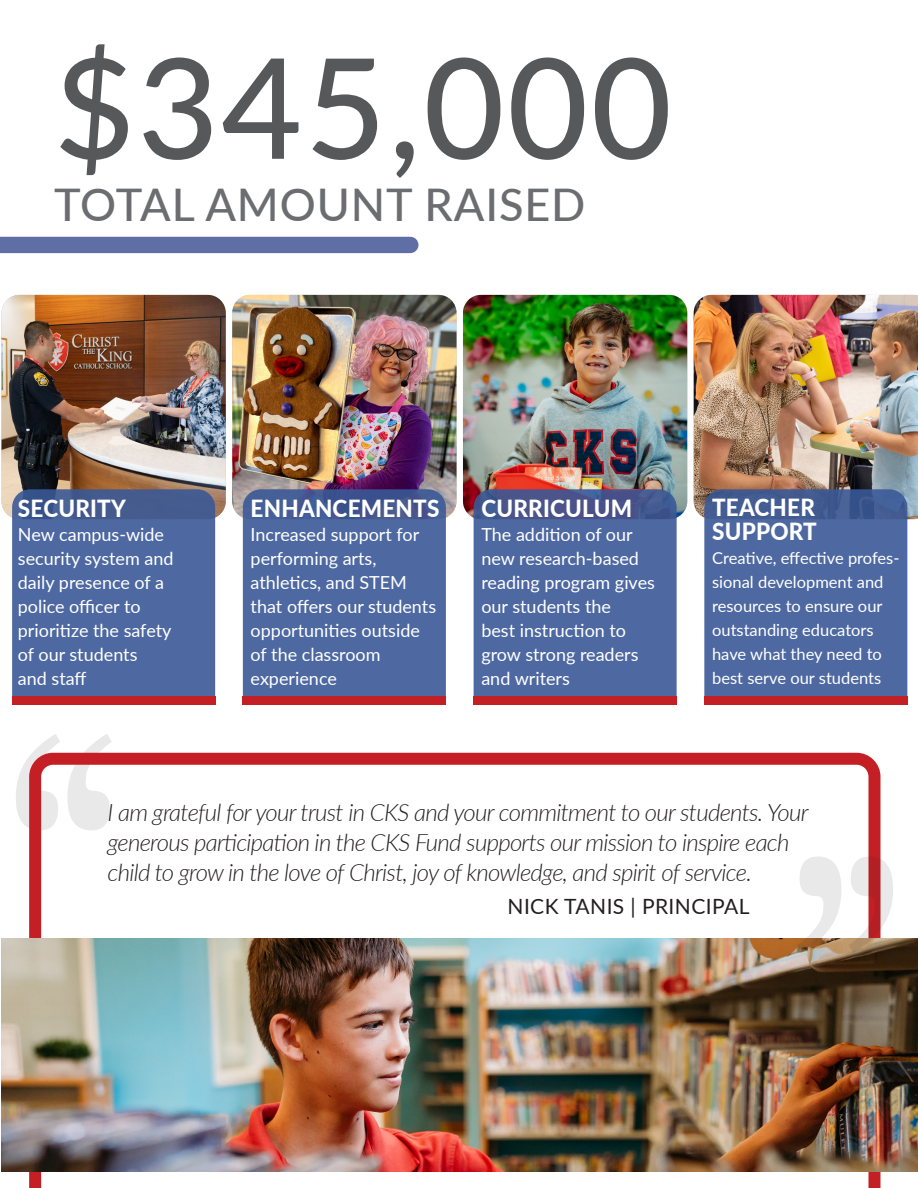
<style>
.page{position:relative;width:918px;height:1188px;background:#fff}
.page>*{position:absolute;margin:0;border:0;box-sizing:border-box;transform-origin:0 0}
.t1{font:348px "Marion";color:#231f20;scale:.86 1}
.t2{font:500 139.5px "Lato";letter-spacing:.02em;color:#57585a}
.t3{font:500 45px "Lato";letter-spacing:.02em;color:#6c6d70}
.t4{font:italic 300 24px/30px "Lato";letter-spacing:-.03em;color:#231f20}
.t5{font:800 23.7px "Lato";letter-spacing:.01em;color:#fff;scale:.95 1}
.t6{font:21px "Lato";letter-spacing:.02em;color:#231f20}
.t7{font:18px/24px "Lato";color:#fff}
.t8{font:16.5px/24px "Lato";color:#fff}
</style>
<div class="page">
<div style="left:0;top:237px;width:419px;height:16px;background:#5f6fa6"></div>
<img style="left:2px;top:295px;width:224px;height:224px">
<svg style="left:29px;top:753px;width:851px;height:435px"></svg>
<img style="left:694px;top:295px;width:224px;height:224px">
<img style="left:463px;top:295px;width:224px;height:224px">
<img style="left:232px;top:295px;width:225px;height:224px">
<svg style="left:12px;top:489px;width:203px;height:207px;background:#4d679e"></svg>
<svg style="left:243px;top:489px;width:203px;height:207px;background:#4c679e"></svg>
<svg style="left:474px;top:489px;width:203px;height:207px;background:#4d669d"></svg>
<svg style="left:704px;top:489px;width:203px;height:207px;background:#4c679e"></svg>
<div style="left:12px;top:696px;width:203px;height:8px;background:#c31f24"></div>
<div style="left:243px;top:696px;width:203px;height:8px;background:#c31f24"></div>
<div style="left:474px;top:696px;width:203px;height:8px;background:#c31f24"></div>
<div style="left:704px;top:696px;width:203px;height:8px;background:#c31f24"></div>
<img style="left:2px;top:938px;width:916px;height:233px">
<p class="t2" style="left:54px;top:8px;width:619px">$345,000</p>
<p class="t3" style="left:54px;top:172px;width:533px">TOTAL AMOUNT RAISED</p>
<p class="t5" style="left:18px;top:491px;width:115px">SECURITY</p>
<p class="t7" style="left:18px;top:522px;width:157px">New campus-wide security system and daily presence of a police officer to</p>
<p class="t7" style="left:18px;top:618px;width:155px">prioritize the safety</p>
<p class="t7" style="left:18px;top:642px;width:121px">of our students</p>
<p class="t7" style="left:18px;top:666px;width:70px">and staff</p>
<p class="t5" style="left:251px;top:491px;width:200px">ENHANCEMENTS</p>
<p class="t7" style="left:251px;top:522px;width:170px">Increased support for performing arts,</p>
<p class="t7" style="left:251px;top:570px;width:187px">athletics, and STEM that offers our students opportunities outside</p>
<p class="t7" style="left:251px;top:642px;width:131px">of the classroom</p>
<p class="t7" style="left:251px;top:666px;width:88px">experience</p>
<p class="t5" style="left:481px;top:491px;width:160px">CURRICULUM</p>
<p class="t7" style="left:481px;top:522px;width:175px">The addition of our new research-based reading program gives our students the</p>
<p class="t7" style="left:481px;top:618px;width:159px">best instruction to grow strong readers</p>
<p class="t7" style="left:481px;top:666px;width:90px">and writers</p>
<p class="t5" style="left:712px;top:490px;width:110px">TEACHER</p>
<p class="t5" style="left:712px;top:514px;width:112px">SUPPORT</p>
<p class="t8" style="left:712px;top:545px;width:189px">Creative, effective profes&shy;sional development and resources to ensure our outstanding educators have what they need to best serve our students</p>
<h1 class="t1" style="left:6px;top:654px;width:136px">“</h1>
<p class="t4" style="left:108px;top:796px;width:703px">I am grateful for your trust in CKS and your commitment to our students. Your generous participation in the CKS Fund supports our mission to inspire each child to grow in the love of Christ, joy of knowledge, and spirit of service.</p>
<p class="t6" style="left:508px;top:892px;width:243px">NICK TANIS | PRINCIPAL</p>
<h1 class="t1" style="left:787px;top:777px;width:136px">”</h1>
</div>
